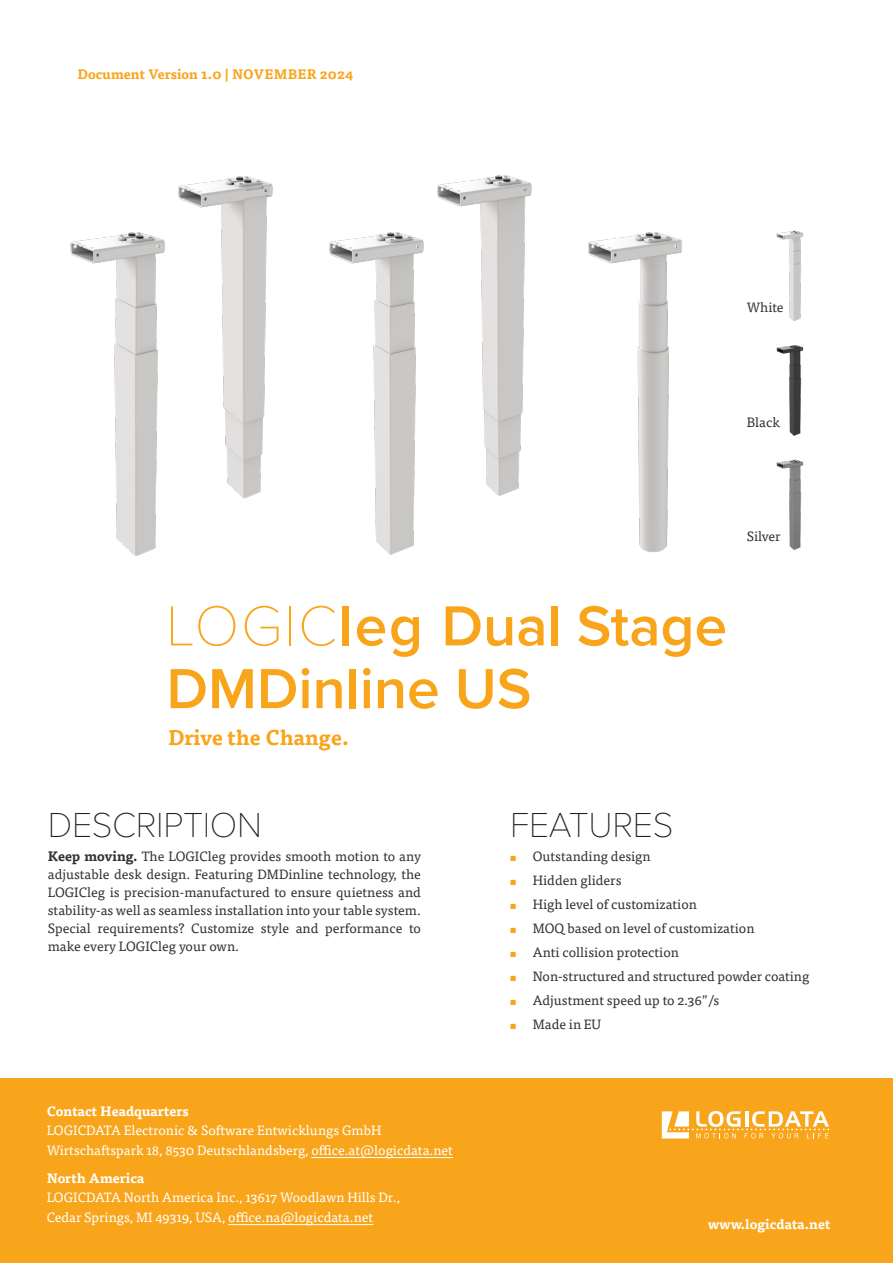
<style>
.page{position:relative;width:893px;height:1263px;background:#fff}
.page>*{position:absolute;margin:0;border:0;box-sizing:border-box;transform-origin:0 0}
.Dokumenttyp{font:600 58.5px "Proxima Nova";color:#f9a51b}
.Dokumenttyp-2{font:100 36px "Proxima Nova T";letter-spacing:-.01em;color:#231f20}
.Dokumentversion{font:700 21px "Tisa Pro";color:#f9a51b}
.Copytext{font:13.5px/18px "Tisa Pro";color:#303437;text-align:justify}
.Adressblock{font:13.5px "Tisa Pro";color:#fff}
.Dokumentversion-2{font:700 13.5px "Tisa Pro";color:#f9a51b}
.AdressblockBold{font:700 13.5px "Tisa Pro";color:#fff}
.LogicDataWebsite{font:700 13.5px "Tisa Pro";color:#fff}
.text_master{font:13.5px "Tisa Pro";color:#303437}
.s1{font-family:"Proxima Nova T";font-weight:100}
.s2{font-weight:700}
.s3{font-size:10.8px;color:#f9a51b}
</style>
<div class="page">
<div style="left:0;top:1078px;width:893px;height:185px;background:#f9a51b"></div>
<hr style="left:311px;top:1157px;width:142px;height:1px;background:#fff">
<hr style="left:228px;top:1224px;width:145px;height:1px;background:#fff">
<img style="left:84px;top:178px;width:150px;height:370px">
<img style="left:234px;top:176px;width:176px;height:379px">
<img style="left:343px;top:176px;width:150px;height:371px">
<img style="left:493px;top:175px;width:189px;height:378px">
<img style="left:776px;top:345px;width:28px;height:91px">
<img style="left:776px;top:230px;width:28px;height:91px">
<img style="left:776px;top:459px;width:28px;height:91px">
<svg style="left:662px;top:1111px;width:167px;height:27px"></svg>
<p class="Dokumentversion-2" style="left:78px;top:63px;width:277px">Document Version 1.0 | NOVEMBER 2024</p>
<p class="text_master" style="left:747px;top:297px;width:38px">White</p>
<p class="text_master" style="left:747px;top:412px;width:35px">Black</p>
<p class="text_master" style="left:747px;top:527px;width:35px">Silver</p>
<p class="Dokumenttyp" style="left:166px;top:591px;width:563px"><span class="s1">LOGIC</span>leg Dual Stage</p>
<p class="Dokumenttyp" style="left:166px;top:654px;width:366px">DMDinline US</p>
<p class="Dokumentversion" style="left:168px;top:720px;width:182px">Drive the Change.</p>
<p class="Dokumenttyp-2" style="left:48px;top:803px;width:216px">DESCRIPTION</p>
<p class="Copytext" style="left:48px;top:846px;width:375px"><span class="s2">Keep moving.</span> The LOGICleg provides smooth motion to any adjustable desk design. Featuring DMDinline technology, the LOGICleg is precision-manufactured to ensure quietness and stability-as well as seamless installation into your table system.<br>Special requirements? Customize style and performance to make every LOGICleg your own.</p>
<p class="Dokumenttyp-2" style="left:510px;top:803px;width:165px">FEATURES</p>
<p class="Copytext" style="left:510px;top:846px;width:142px"><span class="s3">▪</span> Outstanding design</p>
<p class="Copytext" style="left:510px;top:870px;width:113px"><span class="s3">▪</span> Hidden gliders</p>
<p class="Copytext" style="left:510px;top:894px;width:188px"><span class="s3">▪</span> High level of customization</p>
<p class="Copytext" style="left:510px;top:918px;width:246px"><span class="s3">▪</span> MOQ based on level of customization</p>
<p class="Copytext" style="left:510px;top:942px;width:170px"><span class="s3">▪</span> Anti collision protection</p>
<p class="Copytext" style="left:510px;top:966px;width:301px"><span class="s3">▪</span> Non-structured and structured powder coating</p>
<p class="Copytext" style="left:510px;top:990px;width:210px"><span class="s3">▪</span> Adjustment speed up to 2.36”/s</p>
<p class="Copytext" style="left:510px;top:1014px;width:92px"><span class="s3">▪</span> Made in EU</p>
<p class="AdressblockBold" style="left:47px;top:1100px;width:143px">Contact Headquarters</p>
<p class="Adressblock" style="left:47px;top:1121px;width:336px">LOGICDATA Electronic &amp; Software Entwicklungs GmbH</p>
<p class="Adressblock" style="left:47px;top:1140px;width:408px">Wirtschaftspark 18, 8530 Deutschlandsberg, office.at@logicdata.net</p>
<p class="AdressblockBold" style="left:47px;top:1167px;width:99px">North America</p>
<p class="Adressblock" style="left:47px;top:1188px;width:355px">LOGICDATA North America Inc., 13617 Woodlawn Hills Dr.,</p>
<p class="Adressblock" style="left:47px;top:1207px;width:328px">Cedar Springs, MI 49319, USA, office.na@logicdata.net</p>
<p class="LogicDataWebsite" style="left:708px;top:1213px;width:124px">www.logicdata.net</p>
</div>
